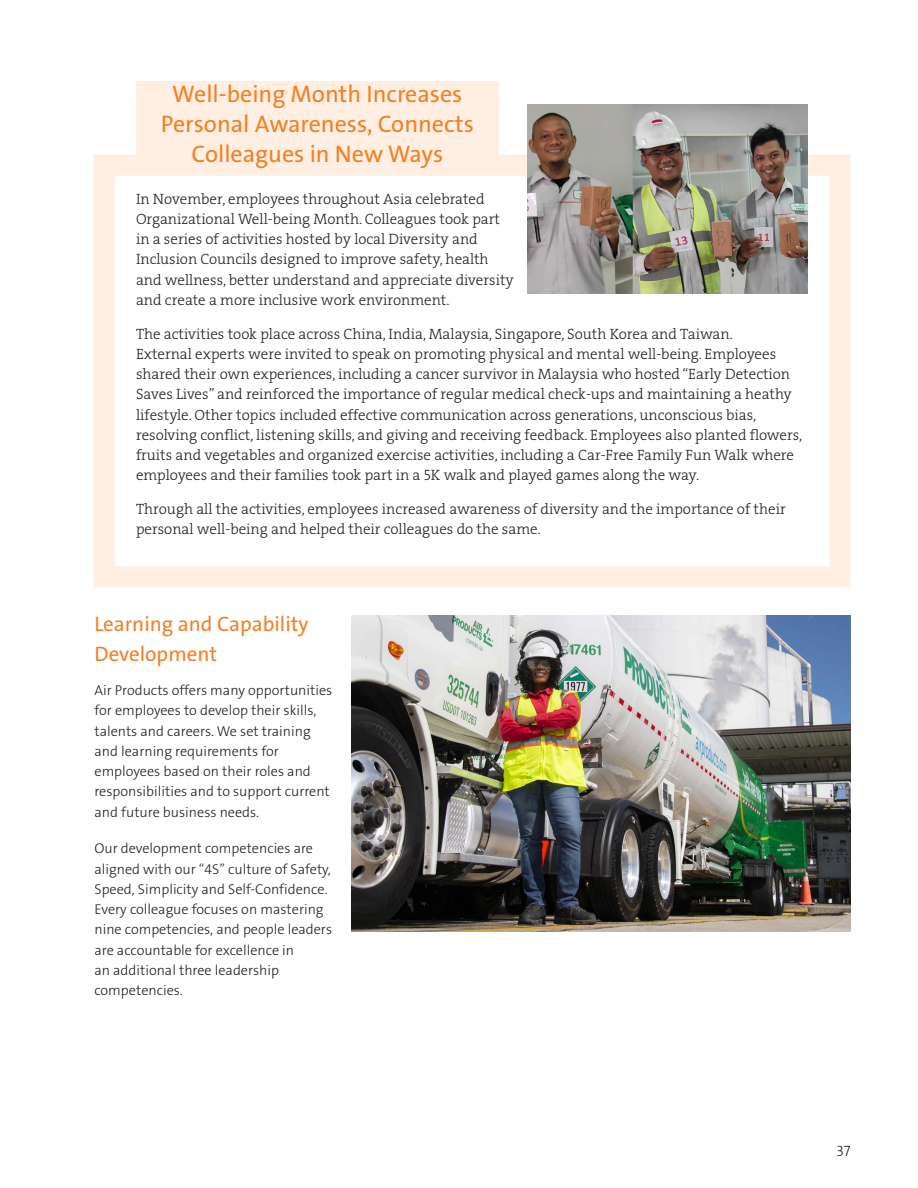
<style>
.page{position:relative;width:918px;height:1188px;background:#fff}
.page>*{position:absolute;margin:0;border:0;box-sizing:border-box;transform-origin:0 0}
.t1{font:24px/30px "The Sans LF";color:#f48026;text-align:center}
.t2{font:21px/30px "The Sans LF";color:#f48026}
.t3{font:15px/20.2px "The Serif LP3 Lig";color:#231f20}
.t4{font:300 15px "The Sans LF";color:#231f20}
.t5{font:300 14.25px/20.2px "The Sans LF";color:#231f20}
</style>
<div class="page">
<div style="left:94px;top:155px;width:756px;height:433px;border:21px solid #feefe2"></div>
<div style="left:136px;top:81px;width:363px;height:84px;background:#feefe2"></div>
<img style="left:528px;top:105px;width:280px;height:189px">
<img style="left:351px;top:616px;width:499px;height:316px">
<h1 class="t1" style="left:161px;top:79px;width:315px">Well-being Month Increases<br>Personal Awareness, Connects<br>Colleagues in New Ways</h1>
<p class="t3" style="left:136px;top:189px;width:379px">In November, employees throughout Asia celebrated Organizational Well-being Month. Colleagues took part in a series of activities hosted by local Diversity and Inclusion Councils designed to improve safety, health and wellness, better understand and appreciate diversity and create a more inclusive work environment.</p>
<p class="t3" style="left:136px;top:324px;width:668px">The activities took place across China, India, Malaysia, Singapore, South Korea and Taiwan.<br>External experts were invited to speak on promoting physical and mental well-being. Employees shared their own experiences, including a cancer survivor in Malaysia who hosted “Early Detection Saves Lives” and reinforced the importance of regular medical check-ups and maintaining a heathy lifestyle. Other topics included effective communication across generations, unconscious bias, resolving conflict, listening skills, and giving and receiving feedback. Employees also planted flowers, fruits and vegetables and organized exercise activities, including a Car-Free Family Fun Walk where employees and their families took part in a 5K walk and played games along the way.</p>
<p class="t3" style="left:136px;top:499px;width:651px">Through all the activities, employees increased awareness of diversity and the importance of their personal well-being and helped their colleagues do the same.</p>
<h2 class="t2" style="left:94px;top:610px;width:216px">Learning and Capability<br>Development</h2>
<p class="t5" style="left:94px;top:680px;width:239px">Air Products offers many opportunities for employees to develop their skills, talents and careers. We set training and learning requirements for employees based on their roles and responsibilities and to support current and future business needs.</p>
<p class="t5" style="left:94px;top:839px;width:239px">Our development competencies are aligned with our “4S” culture of Safety, Speed, Simplicity and Self-Confidence.<br>Every colleague focuses on mastering nine competencies, and people leaders are accountable for excellence in<br>an additional three leadership competencies.</p>
<p class="t4" style="left:837px;top:1141px;width:15px">37</p>
</div>
